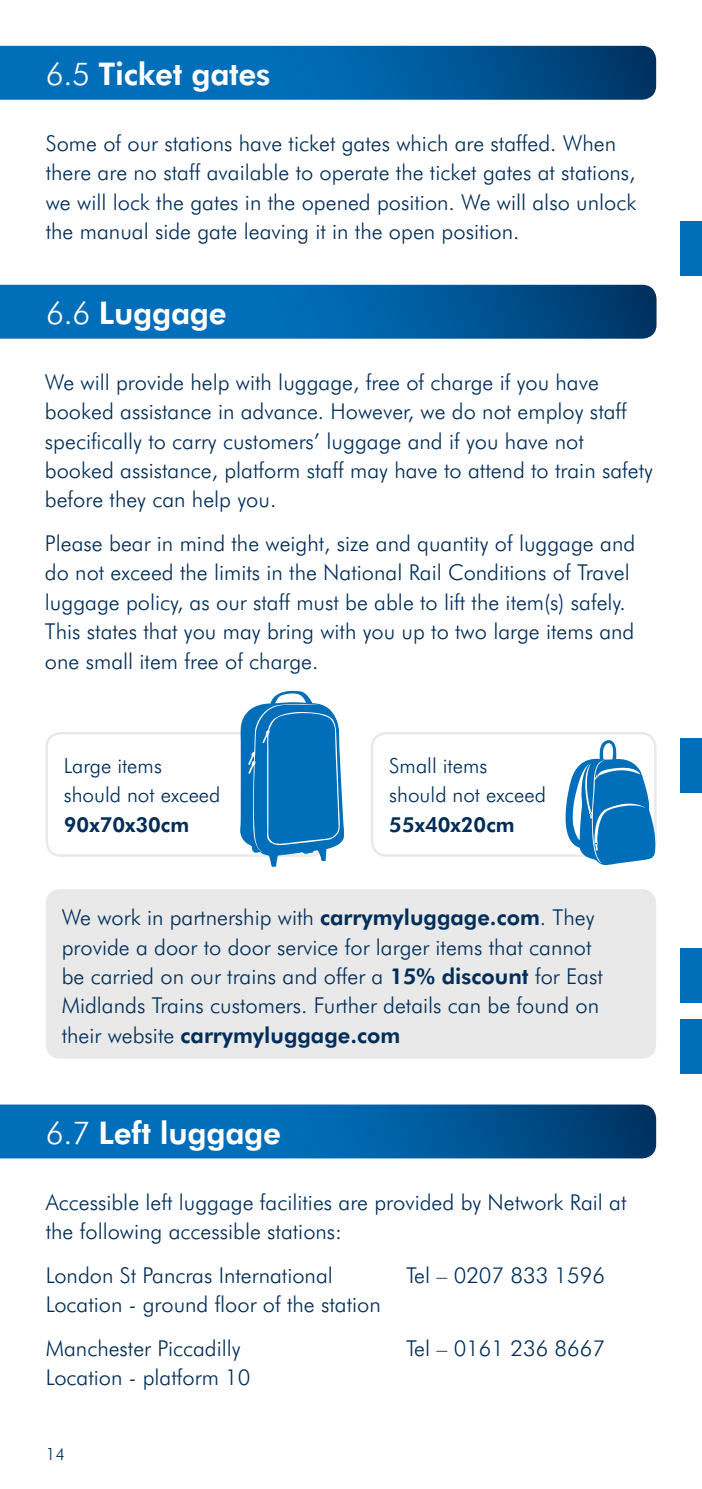
<style>
.page{position:relative;width:702px;height:1489px;background:#fff}
.page>*{position:absolute;margin:0;border:0;box-sizing:border-box;transform-origin:0 0}
.t1{font:800 31.25px "Futura BT";letter-spacing:-.01em;color:#fff}
.t2{font:300 22px/29.5px "Futura BT";color:#002d59}
.t3{font:300 20.75px/29.5px "Futura BT";color:#002d59}
.t4{font:800 20.75px "Futura BT";color:#002d59}
.t5{font:300 17px "Futura BT";color:#002d59}
.s1{font-weight:300}
.s2{font-weight:800}
</style>
<div class="page">
<div style="left:46px;top:889px;width:610px;height:169px;background:#e8e9e8;border-radius:14px"></div>
<div style="left:45px;top:732px;width:281px;height:124px;border:2px solid #e8e9e8;border-radius:14px"></div>
<div style="left:371px;top:732px;width:285px;height:124px;border:2px solid #e8e9e8;border-radius:14px"></div>
<svg style="left:240px;top:690px;width:104px;height:177px"></svg>
<svg style="left:562px;top:740px;width:93px;height:125px"></svg>
<svg style="left:0;top:46px;width:656px;height:54px;background:#0160a3"></svg>
<svg style="left:0;top:285px;width:656px;height:54px;background:#0160a3"></svg>
<svg style="left:0;top:1104px;width:656px;height:54px;background:#0261a4"></svg>
<div style="left:680px;top:221px;width:22px;height:54px;background:#006eb8"></div>
<div style="left:680px;top:738px;width:22px;height:54px;background:#006eb8"></div>
<div style="left:680px;top:948px;width:22px;height:54px;background:#006eb8"></div>
<div style="left:680px;top:1019px;width:22px;height:54px;background:#006eb8"></div>
<h1 class="t1" style="left:46px;top:55px;width:226px"><span class="s1">6.5</span> Ticket gates</h1>
<p class="t2" style="left:46px;top:128px;width:592px">Some of our stations have ticket gates which are staffed. When there are no staff available to operate the ticket gates at stations, we will lock the gates in the opened position. We will also unlock the manual side gate leaving it in the open position.</p>
<h1 class="t1" style="left:46px;top:294px;width:182px"><span class="s1">6.6</span> Luggage</h1>
<p class="t2" style="left:45px;top:367px;width:609px">We will provide help with luggage, free of charge if you have booked assistance in advance. However, we do not employ staff specifically to carry customers’ luggage and if you have not booked assistance, platform staff may have to attend to train safety before they can help you.</p>
<p class="t2" style="left:45px;top:528px;width:591px">Please bear in mind the weight, size and quantity of luggage and do not exceed the limits in the National Rail Conditions of Travel luggage policy, as our staff must be able to lift the item(s) safely.<br>This states that you may bring with you up to two large items and one small item free of charge.</p>
<p class="t3" style="left:64px;top:750px;width:158px">Large items should not exceed</p>
<p class="t4" style="left:64px;top:811px;width:127px">90x70x30cm</p>
<p class="t3" style="left:389px;top:750px;width:158px">Small items should not exceed</p>
<p class="t4" style="left:389px;top:811px;width:127px">55x40x20cm</p>
<p class="t2" style="left:62px;top:902px;width:542px">We work in partnership with <span class="s2">carrymyluggage.com</span>. They provide a door to door service for larger items that cannot be carried on our trains and offer a <span class="s2">15% discount</span> for East Midlands Trains customers. Further details can be found on their website <span class="s2">carrymyluggage.com</span></p>
<h1 class="t1" style="left:46px;top:1113px;width:237px"><span class="s1">6.7</span> Left luggage</h1>
<p class="t2" style="left:46px;top:1186px;width:582px">Accessible left luggage facilities are provided by Network Rail at the following accessible stations:</p>
<p class="t2" style="left:46px;top:1259px;width:288px">London St Pancras International</p>
<p class="t2" style="left:406px;top:1259px;width:200px">Tel – 0207 833 1596</p>
<p class="t2" style="left:46px;top:1281px;width:336px;line-height:43.5px">Location - ground floor of the station<br>Manchester Piccadilly</p>
<p class="t2" style="left:406px;top:1332px;width:200px">Tel – 0161 236 8667</p>
<p class="t2" style="left:46px;top:1361px;width:206px">Location - platform 10</p>
<p class="t5" style="left:46px;top:1442px;width:21px">14</p>
</div>
